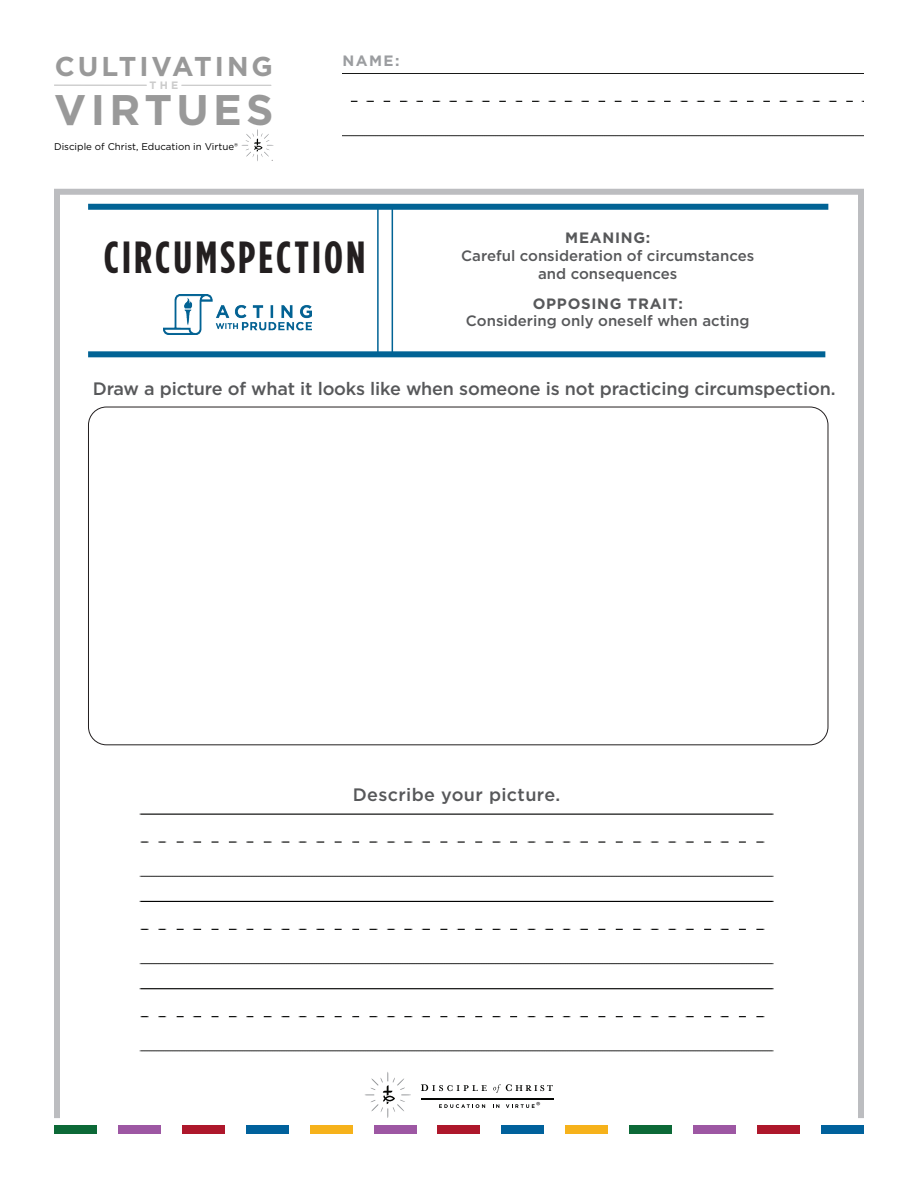
<style>
.page{position:relative;width:918px;height:1188px;background:#fff}
.page>*{position:absolute;margin:0;border:0;box-sizing:border-box;transform-origin:0 0}
.t1{font:700 45px "Gotham Condensed";letter-spacing:.07em;color:#231f20}
.t2{font:700 42.75px "Gotham";letter-spacing:.1em;color:#999}
.t3{font:700 27.3px "Gotham";letter-spacing:.11em;color:#999}
.bodytext{font:500 18px "Gotham";letter-spacing:-.01em;color:#57585a}
.bodytext-2{font:500 18px "Gotham";letter-spacing:.02em;color:#57585a}
.bodytext-3{font:500 15px/18px "Gotham";color:#57585a;text-align:center}
.bodytext-4{font:700 15px "Gotham";letter-spacing:.05em;color:#57585a}
.t4{font:700 15px "Gotham";color:#9b9da0}
.t5{font:700 10.65px "Gotham";color:#ccc}
.t6{font:10.35px "Myriad Pro";color:#231f20}
.t7{font:9.75px "Gotham";color:#000}
.t8{font:3.15px "Myriad Pro";color:#231f20}
</style>
<div class="page">
<img style="left:342px;top:73px;width:522px;height:64px">
<img style="left:139px;top:813px;width:635px;height:239px">
<div style="left:54px;top:1126px;width:43px;height:8px;background:#0c6937"></div>
<div style="left:310px;top:1126px;width:43px;height:8px;background:#f6b21b"></div>
<div style="left:693px;top:1126px;width:43px;height:8px;background:#9d57a3"></div>
<div style="left:182px;top:1126px;width:43px;height:8px;background:#ae172b"></div>
<div style="left:565px;top:1126px;width:43px;height:8px;background:#f6b21b"></div>
<div style="left:438px;top:1126px;width:42px;height:8px;background:#ae172b"></div>
<div style="left:821px;top:1126px;width:43px;height:8px;background:#00619c"></div>
<div style="left:118px;top:1126px;width:43px;height:8px;background:#9d57a3"></div>
<div style="left:374px;top:1126px;width:43px;height:8px;background:#9d57a3"></div>
<div style="left:757px;top:1126px;width:43px;height:8px;background:#ae172b"></div>
<div style="left:246px;top:1126px;width:43px;height:8px;background:#00619c"></div>
<div style="left:629px;top:1126px;width:43px;height:8px;background:#0c6937"></div>
<div style="left:501px;top:1126px;width:43px;height:8px;background:#00619c"></div>
<div style="left:54px;top:189px;width:810px;height:932px;border:6px solid #bcbdc0"></div>
<svg style="left:439px;top:1104px;width:46px;height:4px"></svg>
<svg style="left:493px;top:1104px;width:6px;height:4px"></svg>
<svg style="left:506px;top:1104px;width:29px;height:4px"></svg>
<svg style="left:421px;top:1084px;width:66px;height:7px"></svg>
<svg style="left:493px;top:1084px;width:60px;height:9px"></svg>
<hr style="left:421px;top:1098px;width:132px;height:1px;background:#040503">
<svg style="left:365px;top:1072px;width:46px;height:46px"></svg>
<hr style="left:54px;top:85px;width:93px;height:1px;background:#ccc">
<hr style="left:182px;top:85px;width:89px;height:1px;background:#ccc">
<svg style="left:241px;top:129px;width:33px;height:32px"></svg>
<hr style="left:377px;top:207px;width:2px;height:148px;background:#016395">
<hr style="left:392px;top:207px;width:1px;height:148px;background:#016395">
<div style="left:88px;top:204px;width:740px;height:6px;background:#016395"></div>
<img style="left:163px;top:294px;width:148px;height:40px">
<div style="left:88px;top:351px;width:737px;height:6px;background:#016395"></div>
<p class="t3" style="left:55px;top:48px;width:220px">CULTIVATING</p>
<p class="t5" style="left:150px;top:78px;width:30px">THE</p>
<p class="t2" style="left:54px;top:81px;width:221px">VIRTUES</p>
<p class="t7" style="left:54px;top:140px;width:186px">Disciple of Christ, Education in Virtue®</p>
<p class="t8" style="left:272px;top:159px;width:3px">®</p>
<p class="t4" style="left:342px;top:51px;width:59px">NAME:</p>
<p class="t1" style="left:104px;top:231px;width:263px">CIRCUMSPECTION</p>
<p class="bodytext-4" style="left:565px;top:228px;width:87px">MEANING:</p>
<p class="bodytext-3" style="left:461px;top:247px;width:295px">Careful consideration of circumstances and consequences</p>
<p class="bodytext-4" style="left:533px;top:294px;width:152px">OPPOSING TRAIT:</p>
<p class="bodytext-3" style="left:466px;top:311px;width:285px">Considering only oneself when acting</p>
<p class="bodytext" style="left:93px;top:377px;width:744px">Draw a picture of what it looks like when someone is not practicing circumspection.</p>
<p class="bodytext-2" style="left:353px;top:783px;width:209px">Describe your picture.</p>
<p class="t6" style="left:536px;top:1100px;width:6px">®</p>
</div>
